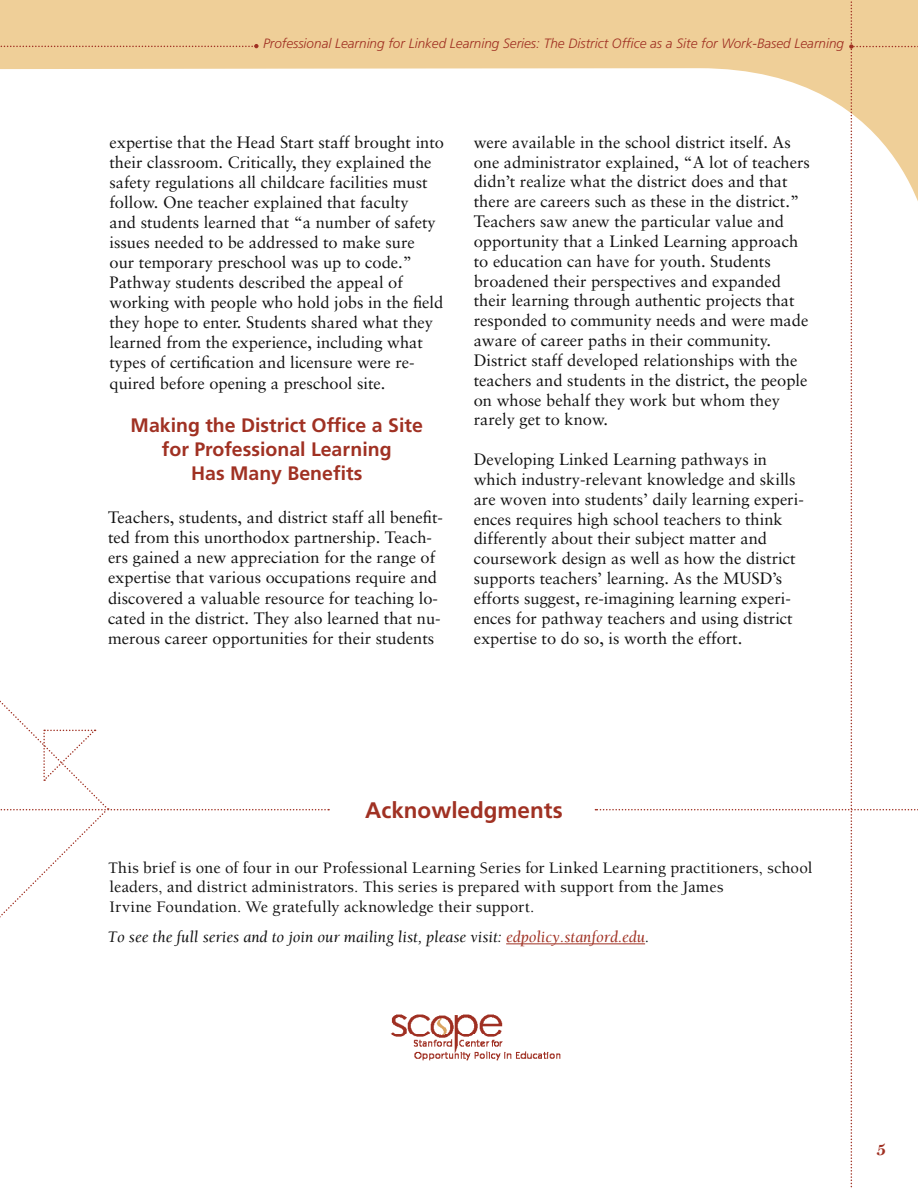
<style>
.page{position:relative;width:918px;height:1188px;background:#fff}
.page>*{position:absolute;margin:0;border:0;box-sizing:border-box;transform-origin:0 0}
.t1{font:700 22.5px "Frutiger LT Std";color:#a03123}
.t2{font:700 19.5px/23.7px "Frutiger LT Std";color:#a03123;text-align:center}
.t3{font:19.5px "Bell MT Bold";color:#a03123}
.t4{font:16.5px/19.8px "Sabon";color:#121212}
.t5{font:500 16.5px/19.5px "Berkeley";letter-spacing:.01em;color:#121212}
.t6{font:italic 16.5px "Berkeley";color:#121212}
.t7{font:italic 300 13.5px "Frutiger LT Std";color:#a03123}
.s1{color:#a03123}
</style>
<div class="page">
<div style="left:0;top:0;width:595px;height:69px;background:#efcf98"></div>
<svg style="left:0;top:44px;width:259px;height:4px"></svg>
<hr style="left:506px;top:943px;width:139px;height:1px;background:#a03123">
<img style="left:390px;top:1014px;width:171px;height:47px">
<svg style="left:0;top:700px;width:329px;height:218px"></svg>
<svg style="left:595px;top:0;width:323px;height:1188px"></svg>
<p class="t7" style="left:263px;top:36px;width:582px">Professional Learning for Linked Learning Series: The District Office as a Site for Work-Based Learning</p>
<p class="t4" style="left:110px;top:132px;width:336px">expertise that the Head Start staff brought into their classroom. Critically, they explained the safety regulations all childcare facilities must follow. One teacher explained that faculty<br>and students learned that “a number of safety issues needed to be addressed to make sure<br>our temporary preschool was up to code.” Pathway students described the appeal of working with people who hold jobs in the field they hope to enter. Students shared what they learned from the experience, including what types of certification and licensure were re&shy;quired before opening a preschool site.</p>
<p class="t2" style="left:131px;top:414px;width:294px">Making the District Office a Site for Professional Learning<br>Has Many Benefits</p>
<p class="t4" style="left:108px;top:507px;width:337px">Teachers, students, and district staff all benefit&shy;ted from this unorthodox partnership. Teach&shy;ers gained a new appreciation for the range of expertise that various occupations require and discovered a valuable resource for teaching lo&shy;cated in the district. They also learned that nu&shy;merous career opportunities for their students</p>
<p class="t4" style="left:474px;top:132px;width:338px">were available in the school district itself. As one administrator explained, “A lot of teachers didn’t realize what the district does and that there are careers such as these in the district.” Teachers saw anew the particular value and opportunity that a Linked Learning approach to education can have for youth. Students broadened their perspectives and expanded their learning through authentic projects that responded to community needs and were made aware of career paths in their community.<br>District staff developed relationships with the teachers and students in the district, the people on whose behalf they work but whom they rarely get to know.</p>
<p class="t4" style="left:474px;top:449px;width:332px">Developing Linked Learning pathways in which industry-relevant knowledge and skills are woven into students’ daily learning experi&shy;ences requires high school teachers to think differently about their subject matter and coursework design as well as how the district supports teachers’ learning. As the MUSD’s efforts suggest, re-imagining learning experi&shy;ences for pathway teachers and using district expertise to do so, is worth the effort.</p>
<h1 class="t1" style="left:365px;top:797px;width:199px">Acknowledgments</h1>
<p class="t5" style="left:108px;top:858px;width:706px">This brief is one of four in our Professional Learning Series for Linked Learning practitioners, school leaders, and district administrators. This series is prepared with support from the James<br>Irvine Foundation. We gratefully acknowledge their support.</p>
<p class="t6" style="left:107px;top:928px;width:543px">To see the full series and to join our mailing list, please visit: <span class="s1">edpolicy.stanford.edu</span>.</p>
<p class="t3" style="left:876px;top:1137px;width:12px">5</p>
</div>
